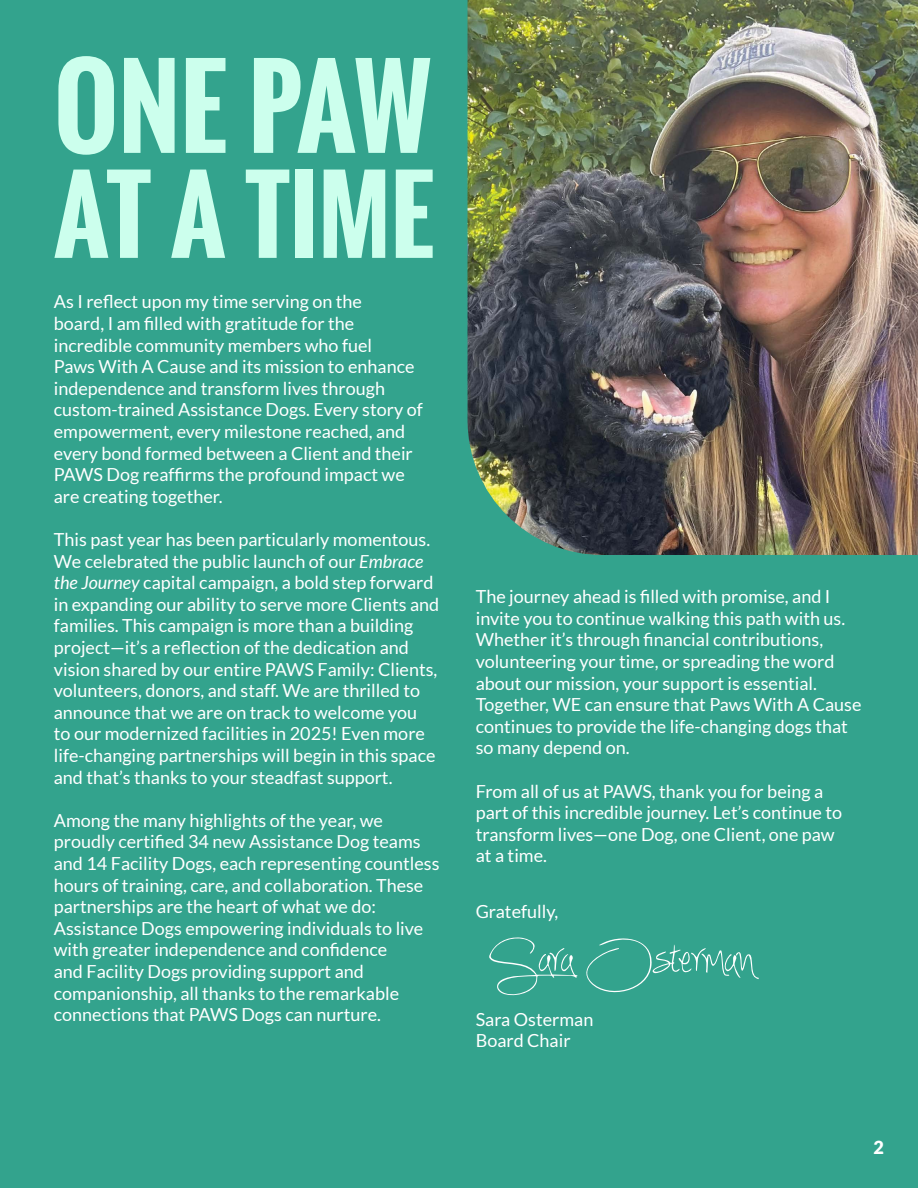
<style>
.page{position:relative;width:918px;height:1188px;background:#33a38d}
.page>*{position:absolute;margin:0;border:0;box-sizing:border-box;transform-origin:0 0}
.t1{font:700 108px "Oswald";letter-spacing:-.005em;color:#ccffed}
.t2{font:700 100.5px "Oswald";color:#ccffed}
.t3{font:18px/21.6px "Lato";color:#fff}
.t4{font:900 18px "Lato";color:#fff}
.s1{font-style:italic}
</style>
<div class="page">
<img style="left:468px;top:0;width:450px;height:555px">
<svg style="left:489px;top:937px;width:270px;height:59px"></svg>
<h1 class="t1" style="left:54px;top:26px;width:379px">ONE PAW</h1>
<h2 class="t2" style="left:54px;top:139px;width:381px">AT A TIME</h2>
<p class="t3" style="left:54px;top:291px;width:370px">As I reflect upon my time serving on the<br>board, I am filled with gratitude for the incredible community members who fuel<br>Paws With A Cause and its mission to enhance independence and transform lives through custom-trained Assistance Dogs. Every story of empowerment, every milestone reached, and every bond formed between a Client and their PAWS Dog reaffirms the profound impact we are creating together.</p>
<p class="t3" style="left:54px;top:529px;width:387px">This past year has been particularly momentous.<br>We celebrated the public launch of our <span class="s1">Embrace the Journey</span> capital campaign, a bold step forward in expanding our ability to serve more Clients and families. This campaign is more than a building project—it’s a reflection of the dedication and vision shared by our entire PAWS Family: Clients, volunteers, donors, and staff. We are thrilled to announce that we are on track to welcome you<br>to our modernized facilities in 2025! Even more life-changing partnerships will begin in this space and that’s thanks to your steadfast support.</p>
<p class="t3" style="left:54px;top:809px;width:387px">Among the many highlights of the year, we proudly certified 34 new Assistance Dog teams and 14 Facility Dogs, each representing countless hours of training, care, and collaboration. These partnerships are the heart of what we do:<br>Assistance Dogs empowering individuals to live with greater independence and confidence<br>and Facility Dogs providing support and companionship, all thanks to the remarkable connections that PAWS Dogs can nurture.</p>
<p class="t3" style="left:476px;top:586px;width:387px">The journey ahead is filled with promise, and I invite you to continue walking this path with us.<br>Whether it’s through financial contributions, volunteering your time, or spreading the word about our mission, your support is essential.<br>Together, WE can ensure that Paws With A Cause continues to provide the life-changing dogs that so many depend on.</p>
<p class="t3" style="left:476px;top:780px;width:368px">From all of us at PAWS, thank you for being a part of this incredible journey. Let’s continue to transform lives—one Dog, one Client, one paw at a time.</p>
<p class="t3" style="left:476px;top:900px;width:84px">Gratefully,</p>
<p class="t3" style="left:476px;top:1008px;width:119px">Sara Osterman<br>Board Chair</p>
<p class="t4" style="left:874px;top:1137px;width:12px">2</p>
</div>
